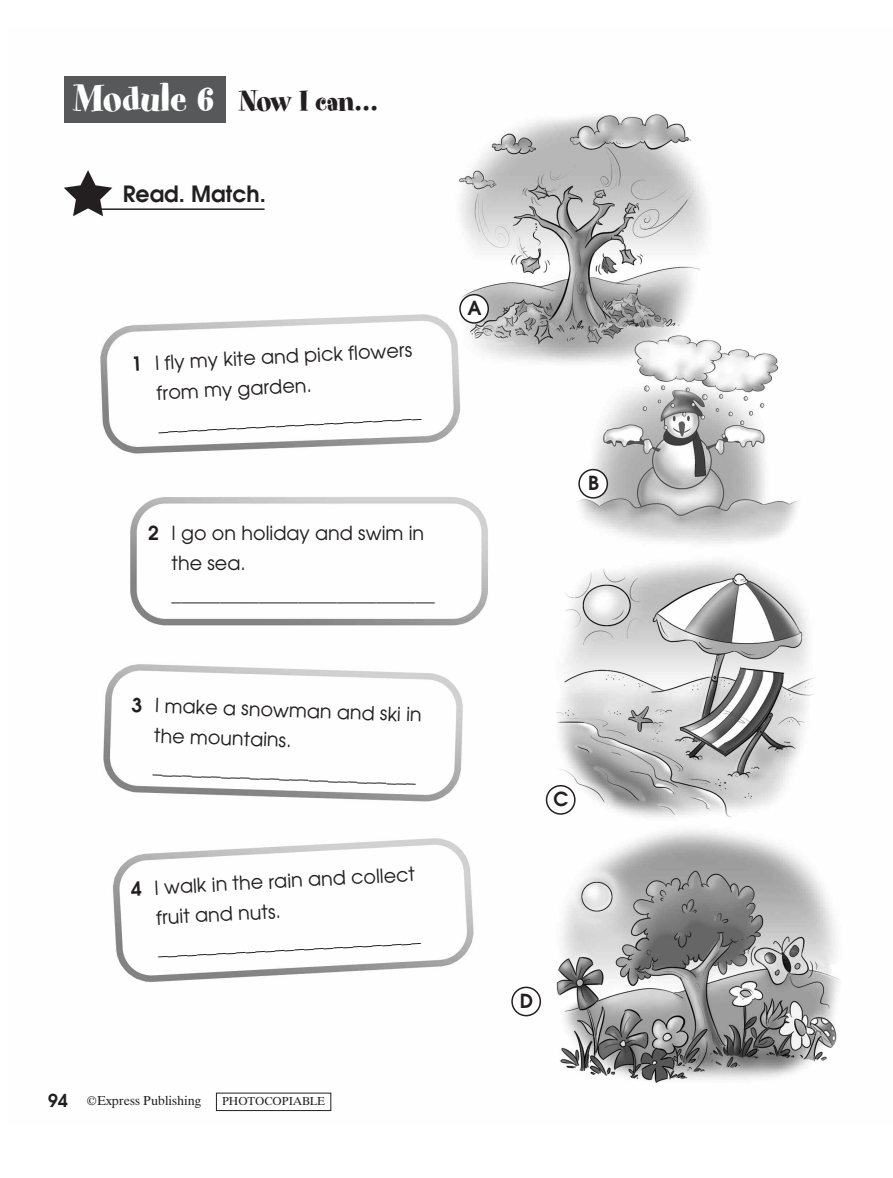
<style>
.page{position:relative;width:893px;height:1178px;background:#fff}
.page>*{position:absolute;margin:0;border:0;box-sizing:border-box;transform-origin:0 0}
.t1{font:33px "Spumoni LP";color:#231f20}
.t2{font:700 22.5px "Kp Avanti";color:#231f20}
.t3{font:19.5px/30px "Kp Avanti";color:#231f20}
.t4{font:700 19.5px "Kp Avanti";color:#231f20}
.t5{font:13.5px "UB Times";color:#231f20}
.t6{font:12px "UB Times";color:#231f20}
.s1{font-size:42px;color:#fff}
.s2{font-weight:700}
.s3{font-family:"Kp Avanti";font-weight:700;font-size:18px}
</style>
<div class="page">
<img style="left:64px;top:76px;width:776px;height:1036px">
<div style="left:216px;top:1093px;width:115px;height:18px;border:1px solid #231f20"></div>
<hr style="left:99px;top:208px;width:166px;height:2px;background:#231f20">
<svg style="left:64px;top:170px;width:48px;height:46px"></svg>
<div style="left:64px;top:77px;width:161px;height:46px;background:#57585a"></div>
<svg style="left:578px;top:469px;width:30px;height:30px"></svg>
<svg style="left:459px;top:294px;width:30px;height:30px"></svg>
<svg style="left:546px;top:785px;width:30px;height:30px"></svg>
<svg style="left:511px;top:986px;width:30px;height:30px"></svg>
<h1 class="t1" style="left:74px;top:90px;width:306px"><span class="s1">Module 6</span> Now I can…</h1>
<p class="t2" style="left:123px;top:181px;width:145px">Read. Match.</p>
<p class="t3" style="left:154px;top:348px;width:265px;text-indent:-23px;rotate:-3deg"><span class="s2">1</span> I fly my kite and pick flowers from my garden. ___________________________</p>
<p class="t4" style="left:467px;top:296px;width:16px">A</p>
<p class="t3" style="left:172px;top:518px;width:265px;text-indent:-23px"><span class="s2">2</span> I go on holiday and swim in the sea. ___________________________</p>
<p class="t3" style="left:156px;top:691px;width:268px;text-indent:-23px;rotate:2deg"><span class="s2">3</span> I make a snowman and ski in the mountains. ___________________________</p>
<p class="t3" style="left:154px;top:873px;width:265px;text-indent:-23px;rotate:-3deg"><span class="s2">4</span> I walk in the rain and collect fruit and nuts. ___________________________</p>
<p class="t5" style="left:48px;top:1093px;width:154px"><span class="s3">94</span> ©Express Publishing</p>
<p class="t6" style="left:222px;top:1094px;width:105px">PHOTOCOPIABLE</p>
<p class="t4" style="left:588px;top:472px;width:13px">B</p>
<p class="t4" style="left:554px;top:788px;width:16px">C</p>
<p class="t4" style="left:520px;top:989px;width:15px">D</p>
</div>
